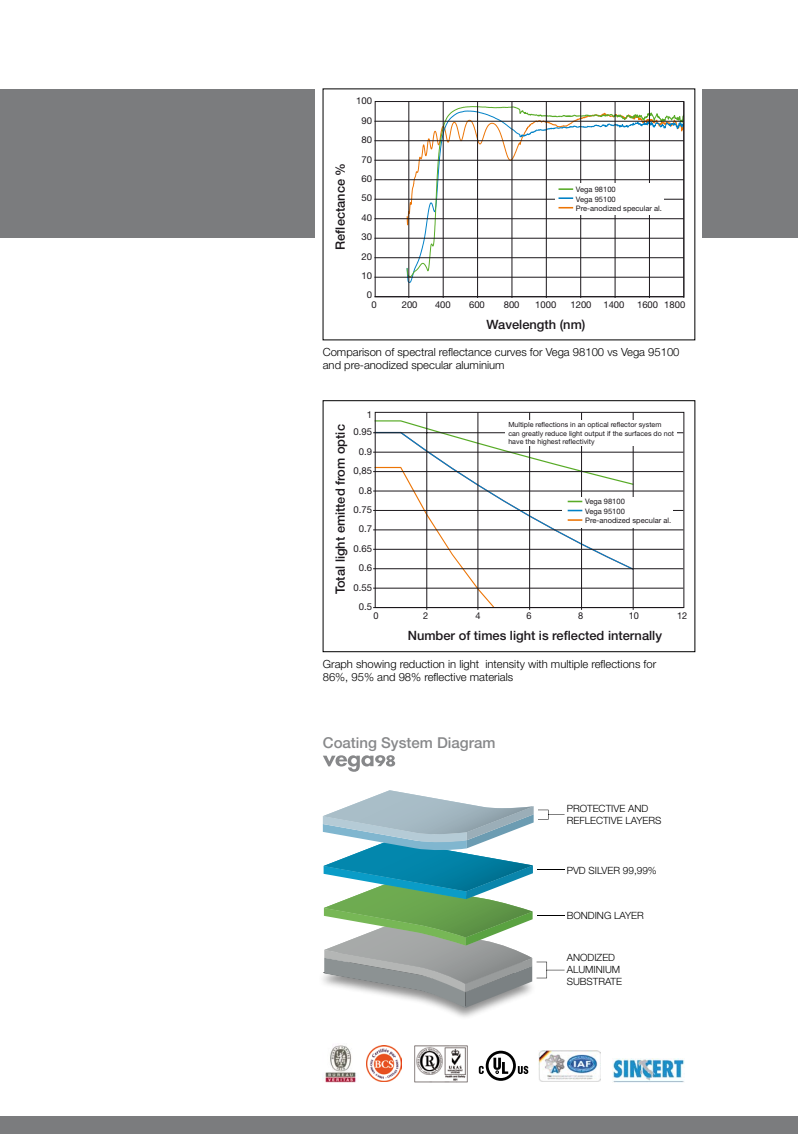
<style>
.page{position:relative;width:798px;height:1134px;background:#fff}
.page>*{position:absolute;margin:0;border:0;box-sizing:border-box;transform-origin:0 0}
.t1{font:500 15px "Helvetica Neue";color:#87888a}
.t2{font:500 12.88px "Helvetica Neue";color:#1b171b}
.t3{font:300 11.25px/13.5px "Helvetica Neue";color:#000}
.t4{font:300 10px/12px "Helvetica Neue";color:#000}
.t5{font:9.5px/19.4px "Helvetica Neue";color:#1b171b;text-align:center}
.t6{font:9.38px/19.4px "Helvetica Neue";color:#1b171b;text-align:right}
.t7{font:7.5px/9.4px "Helvetica Neue";color:#1b171b}
.t8{font:7.12px/8.5px "Helvetica Neue";color:#1b171b}
</style>
<div class="page">
<div style="left:315px;top:946px;width:220px;height:74px;background:#000;opacity:.45"></div>
<div style="left:0;top:89px;width:314px;height:148px;background:#7b7c7e"></div>
<svg style="left:406px;top:106px;width:276px;height:171px"></svg>
<div style="left:374px;top:101px;width:310px;height:196px;border:1px solid #1b171b"></div>
<hr style="left:374px;top:121px;width:309px;height:1px;background:#1b171b">
<hr style="left:374px;top:140px;width:309px;height:1px;background:#1b171b">
<hr style="left:374px;top:160px;width:309px;height:1px;background:#1b171b">
<hr style="left:374px;top:179px;width:309px;height:1px;background:#1b171b">
<hr style="left:374px;top:199px;width:309px;height:1px;background:#1b171b">
<hr style="left:374px;top:218px;width:309px;height:1px;background:#1b171b">
<hr style="left:374px;top:238px;width:309px;height:1px;background:#1b171b">
<hr style="left:374px;top:257px;width:309px;height:1px;background:#1b171b">
<hr style="left:374px;top:277px;width:309px;height:1px;background:#1b171b">
<hr style="left:374px;top:296px;width:309px;height:1px;background:#1b171b">
<hr style="left:408px;top:102px;width:1px;height:196px;background:#1b171b">
<hr style="left:442px;top:102px;width:1px;height:196px;background:#1b171b">
<hr style="left:477px;top:102px;width:1px;height:196px;background:#1b171b">
<hr style="left:511px;top:102px;width:1px;height:196px;background:#1b171b">
<hr style="left:545px;top:102px;width:1px;height:196px;background:#1b171b">
<hr style="left:580px;top:102px;width:1px;height:196px;background:#1b171b">
<hr style="left:614px;top:102px;width:1px;height:196px;background:#1b171b">
<hr style="left:649px;top:102px;width:1px;height:196px;background:#1b171b">
<hr style="left:683px;top:102px;width:1px;height:196px;background:#1b171b">
<svg style="left:406px;top:113px;width:277px;height:112px"></svg>
<hr style="left:373px;top:491px;width:310px;height:1px;background:#1b171b">
<hr style="left:373px;top:510px;width:310px;height:1px;background:#1b171b">
<hr style="left:373px;top:432px;width:310px;height:1px;background:#1b171b">
<hr style="left:426px;top:412px;width:1px;height:198px;background:#1b171b">
<hr style="left:477px;top:412px;width:1px;height:198px;background:#1b171b">
<hr style="left:529px;top:412px;width:1px;height:198px;background:#1b171b">
<hr style="left:581px;top:412px;width:1px;height:198px;background:#1b171b">
<hr style="left:632px;top:412px;width:1px;height:198px;background:#1b171b">
<hr style="left:373px;top:452px;width:310px;height:1px;background:#1b171b">
<hr style="left:373px;top:471px;width:310px;height:1px;background:#1b171b">
<hr style="left:373px;top:530px;width:310px;height:1px;background:#1b171b">
<hr style="left:373px;top:549px;width:310px;height:1px;background:#1b171b">
<hr style="left:373px;top:568px;width:310px;height:1px;background:#1b171b">
<hr style="left:373px;top:588px;width:310px;height:1px;background:#1b171b">
<hr style="left:373px;top:607px;width:310px;height:1px;background:#1b171b">
<div style="left:505px;top:420px;width:171px;height:26px;background:#fff"></div>
<div style="left:562px;top:497px;width:111px;height:30px;background:#fff"></div>
<svg style="left:374px;top:420px;width:259px;height:187px"></svg>
<div style="left:323px;top:400px;width:371px;height:252px;border:1px solid #000"></div>
<div style="left:702px;top:89px;width:95px;height:148px;background:#7b7c7e"></div>
<div style="left:0;top:1116px;width:797px;height:18px;background:#7b7c7e"></div>
<svg style="left:323px;top:790px;width:241px;height:218px"></svg>
<svg style="left:323px;top:755px;width:72px;height:17px"></svg>
<img style="left:612px;top:1058px;width:71px;height:24px">
<img style="left:538px;top:1050px;width:62px;height:31px">
<img style="left:414px;top:1045px;width:54px;height:37px">
<img style="left:325px;top:1045px;width:31px;height:38px">
<img style="left:366px;top:1046px;width:35px;height:35px">
<svg style="left:517px;top:1066px;width:11px;height:8px"></svg>
<svg style="left:485px;top:1051px;width:30px;height:30px"></svg>
<svg style="left:488px;top:1053px;width:25px;height:25px"></svg>
<svg style="left:493px;top:1058px;width:15px;height:16px"></svg>
<svg style="left:478px;top:1066px;width:5px;height:8px"></svg>
<p class="t2" style="left:332px;top:250px;width:89px;rotate:-90deg">Reflectance %</p>
<p class="t6" style="left:356px;top:91px;width:17px">100<br>90<br>80<br>70<br>60<br>50<br>40<br>30<br>20<br>10<br>0</p>
<p class="t7" style="left:575px;top:185px;width:87px">Vega 98100<br>Vega 95100<br>Pre-anodized specular al.</p>
<p class="t6" style="left:371px;top:295px;width:7px">0</p>
<p class="t6" style="left:401px;top:295px;width:17px">200</p>
<p class="t6" style="left:435px;top:295px;width:17px">400</p>
<p class="t6" style="left:469px;top:295px;width:17px">600</p>
<p class="t6" style="left:503px;top:295px;width:17px">800</p>
<p class="t6" style="left:535px;top:295px;width:23px">1000</p>
<p class="t6" style="left:603px;top:295px;width:23px">1400</p>
<p class="t6" style="left:637px;top:295px;width:50px">1600 1800</p>
<p class="t6" style="left:570px;top:295px;width:23px">1200</p>
<p class="t2" style="left:486px;top:317px;width:100px">Wavelength (nm)</p>
<p class="t3" style="left:322px;top:345px;width:358px">Comparison of spectral reflectance curves for Vega 98100 vs Vega 95100 and pre-anodized specular aluminium</p>
<p class="t5" style="left:366px;top:405px;width:7px">1</p>
<p class="t5" style="left:353px;top:441px;width:20px">0.9<br>0,85<br>0.8<br>0.75<br>0.7<br>0.65<br>0.6<br>0.55<br>0.5</p>
<p class="t2" style="left:332px;top:594px;width:172px;rotate:-90deg">Total light emitted from optic</p>
<p class="t5" style="left:353px;top:422px;width:20px">0.95</p>
<p class="t8" style="left:508px;top:420px;width:167px">Multiple reflections in an optical reflector system can greatly reduce light output if the surfaces do not have the highest reflectivity</p>
<p class="t7" style="left:585px;top:497px;width:87px">Vega 98100<br>Vega 95100<br>Pre-anodized specular al.</p>
<p class="t6" style="left:373px;top:606px;width:7px">0</p>
<p class="t6" style="left:423px;top:606px;width:7px">2</p>
<p class="t6" style="left:475px;top:606px;width:7px">4</p>
<p class="t6" style="left:526px;top:606px;width:7px">6</p>
<p class="t6" style="left:578px;top:606px;width:7px">8</p>
<p class="t6" style="left:628px;top:606px;width:12px">10</p>
<p class="t6" style="left:676px;top:606px;width:12px">12</p>
<p class="t2" style="left:407px;top:628px;width:255px">Number of times light is reflected internally</p>
<p class="t3" style="left:322px;top:657px;width:335px">Graph showing reduction in light intensity with multiple reflections for<br>86%, 95% and 98% reflective materials</p>
<h1 class="t1" style="left:323px;top:734px;width:174px">Coating System Diagram</h1>
<p class="t4" style="left:566px;top:802px;width:96px">PROTECTIVE AND<br>REFLECTIVE LAYERS</p>
<p class="t4" style="left:566px;top:864px;width:92px">PVD SILVER 99,99%</p>
<p class="t4" style="left:566px;top:909px;width:79px">BONDING LAYER</p>
<p class="t4" style="left:566px;top:951px;width:57px">ANODIZED<br>ALUMINIUM<br>SUBSTRATE</p>
</div>
